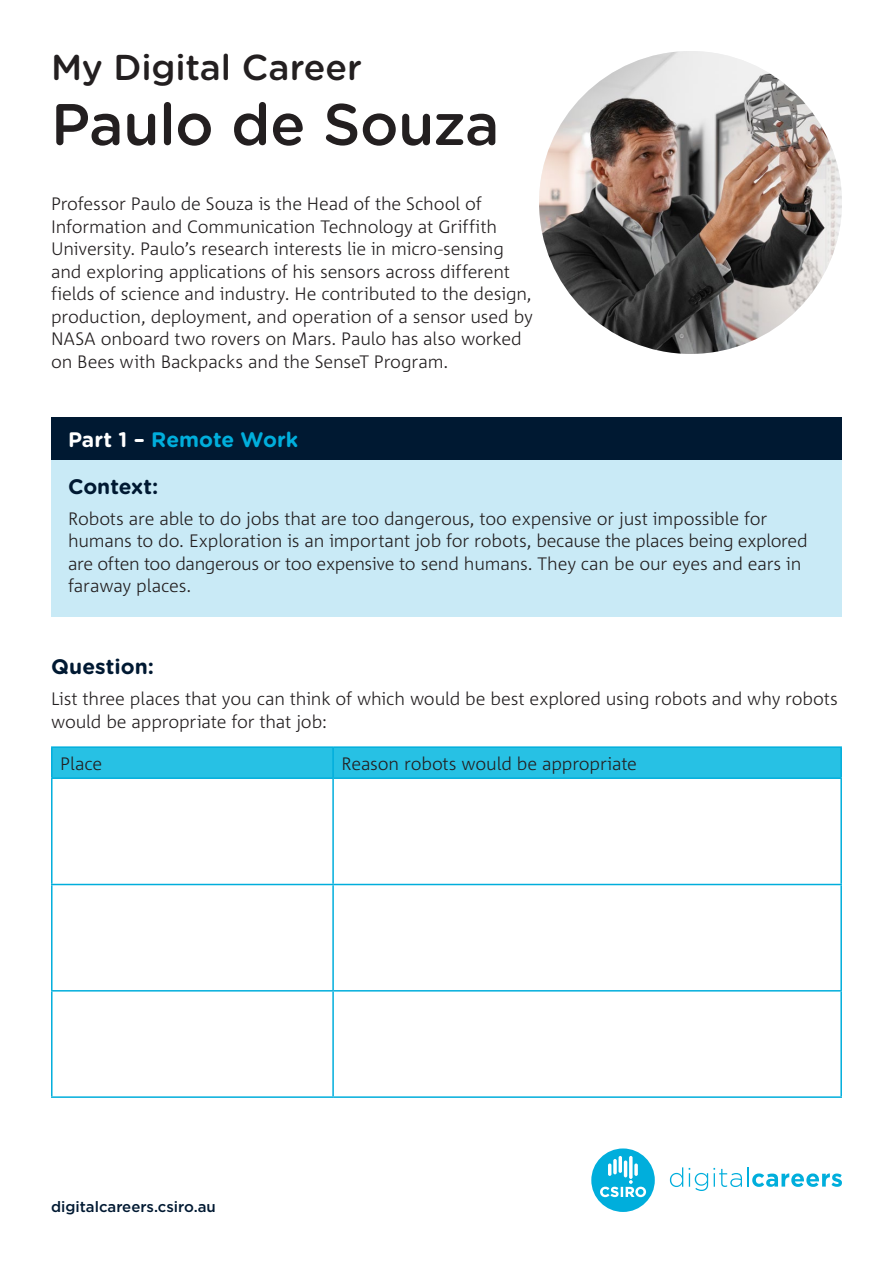
<style>
.page{position:relative;width:893px;height:1263px;background:#fff}
.page>*{position:absolute;margin:0;border:0;box-sizing:border-box;transform-origin:0 0}
.t1{font:500 58.5px "Gotham Rounded";letter-spacing:-.01em;color:#231f20}
.t2{font:500 36px "Gotham Rounded";letter-spacing:-.005em;color:#231f20}
.t3{font:700 21px "Gotham Rounded";color:#001932}
.t4{font:700 21px "Gotham Rounded";color:#00aedc}
.t5{font:300 18px/22.5px "Corpid C1";letter-spacing:-.01em;color:#231f20}
.t6{font:500 15px "Gotham";color:#001932}
.s1{color:#fff}
</style>
<div class="page">
<svg style="left:591px;top:1148px;width:64px;height:64px"></svg>
<svg style="left:670px;top:1167px;width:13px;height:20px"></svg>
<svg style="left:689px;top:1167px;width:153px;height:24px"></svg>
<div style="left:51px;top:417px;width:791px;height:43px;background:#001932"></div>
<div style="left:51px;top:460px;width:791px;height:156px;background:#c9eaf6"></div>
<div style="left:53px;top:748px;width:787px;height:29px;background:#27c1e4"></div>
<hr style="left:51px;top:746px;width:282px;height:2px;background:#00aedc">
<hr style="left:51px;top:748px;width:2px;height:29px;background:#00aedc">
<hr style="left:333px;top:746px;width:509px;height:2px;background:#00aedc">
<hr style="left:332px;top:748px;width:2px;height:29px;background:#00aedc">
<hr style="left:840px;top:748px;width:2px;height:29px;background:#00aedc">
<hr style="left:51px;top:777px;width:282px;height:2px;background:#00aedc">
<hr style="left:51px;top:779px;width:2px;height:105px;background:#00aedc">
<hr style="left:333px;top:777px;width:509px;height:2px;background:#00aedc">
<hr style="left:332px;top:779px;width:2px;height:105px;background:#00aedc">
<hr style="left:840px;top:779px;width:2px;height:105px;background:#00aedc">
<hr style="left:51px;top:884px;width:282px;height:1px;background:#00aedc">
<hr style="left:51px;top:885px;width:2px;height:105px;background:#00aedc">
<hr style="left:333px;top:884px;width:509px;height:1px;background:#00aedc">
<hr style="left:332px;top:885px;width:2px;height:105px;background:#00aedc">
<hr style="left:840px;top:885px;width:2px;height:105px;background:#00aedc">
<hr style="left:51px;top:990px;width:282px;height:1px;background:#00aedc">
<hr style="left:51px;top:991px;width:2px;height:105px;background:#00aedc">
<hr style="left:333px;top:990px;width:509px;height:1px;background:#00aedc">
<hr style="left:332px;top:991px;width:2px;height:105px;background:#00aedc">
<hr style="left:840px;top:991px;width:2px;height:105px;background:#00aedc">
<hr style="left:51px;top:1096px;width:282px;height:2px;background:#00aedc">
<hr style="left:333px;top:1096px;width:509px;height:2px;background:#00aedc">
<img style="left:539px;top:51px;width:303px;height:303px;border-radius:151px">
<h2 class="t2" style="left:51px;top:41px;width:312px">My Digital Career</h2>
<h1 class="t1" style="left:51px;top:83px;width:450px">Paulo de Souza</h1>
<p class="t5" style="left:51px;top:192px;width:483px">Professor Paulo de Souza is the Head of the School of Information and Communication Technology at Griffith University. Paulo’s research interests lie in micro-sensing and exploring applications of his sensors across different fields of science and industry. He contributed to the design, production, deployment, and operation of a sensor used by NASA onboard two rovers on Mars. Paulo has also worked on Bees with Backpacks and the SenseT Program.</p>
<p class="t4" style="left:68px;top:424px;width:232px"><span class="s1">Part 1 –</span> Remote Work</p>
<p class="t3" style="left:68px;top:471px;width:92px">Context:</p>
<p class="t5" style="left:68px;top:507px;width:741px">Robots are able to do jobs that are too dangerous, too expensive or just impossible for humans to do. Exploration is an important job for robots, because the places being explored are often too dangerous or too expensive to send humans. They can be our eyes and ears in faraway places.</p>
<p class="t3" style="left:51px;top:651px;width:104px">Question:</p>
<p class="t5" style="left:51px;top:687px;width:788px">List three places that you can think of which would be best explored using robots and why robots would be appropriate for that job:</p>
<p class="t5" style="left:60px;top:752px;width:43px">Place</p>
<p class="t5" style="left:342px;top:752px;width:297px">Reason robots would be appropriate</p>
<p class="t6" style="left:51px;top:1197px;width:166px">digitalcareers.csiro.au</p>
</div>
